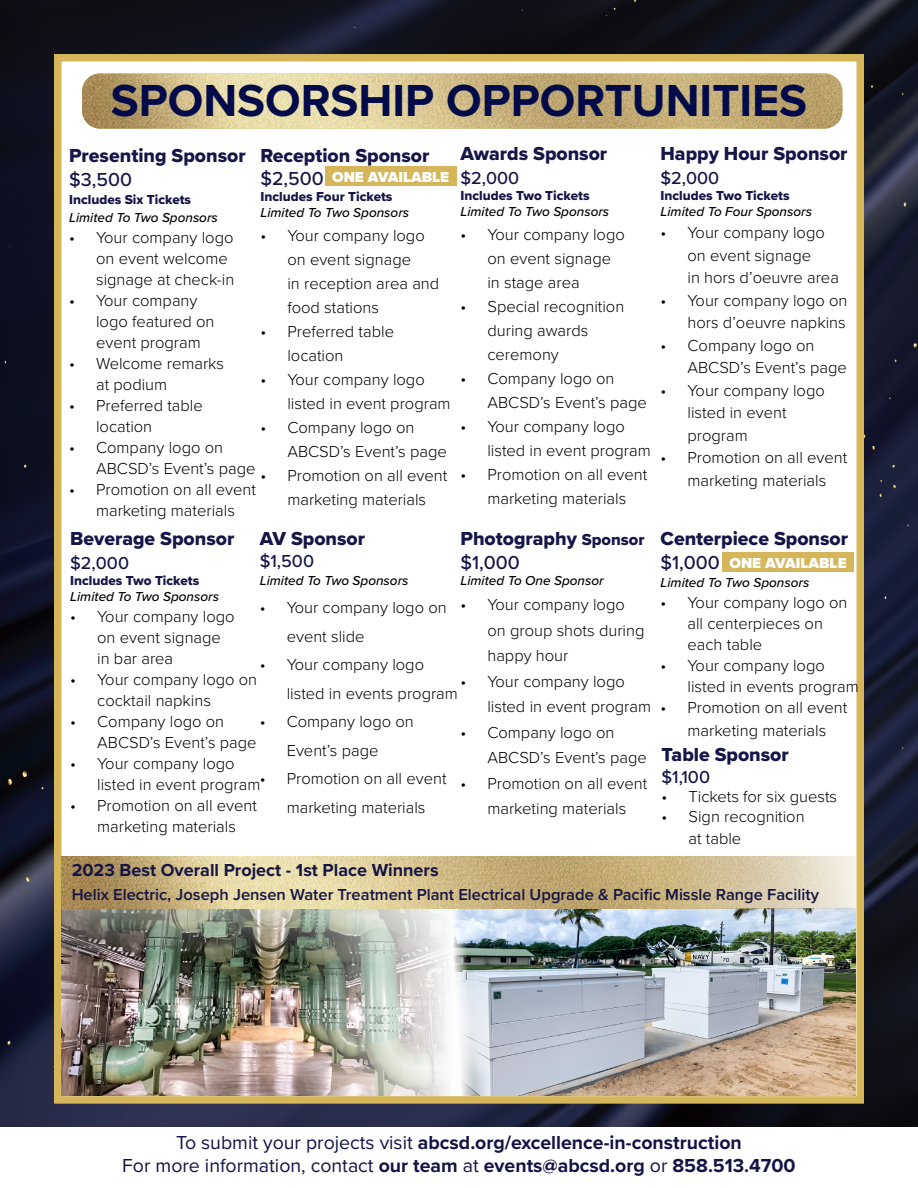
<style>
.page{position:relative;width:918px;height:1188px;background:#fff}
.page>*{position:absolute;margin:0;border:0;box-sizing:border-box;transform-origin:0 0}
.t1{font:700 46.5px "Proxima Nova";color:#010b49}
.t2{font:19.5px "Proxima Nova Extrabld";color:#151547}
.t3{font:700 19.5px "Proxima Nova";color:#131346}
.t4{font:500 19.5px "Proxima Nova";color:#151547}
.t5{font:700 18px "Proxima Nova";color:#161445}
.t6{font:500 18px "Proxima Nova";color:#151547}
.t7{font:300 16.5px/21px "Proxima Nova";color:#000}
.t8{font:600 16.5px "Proxima Nova";color:#161445}
.t9{font:900 15px "Proxima Nova";color:#fff}
.t10{font:italic 500 13.5px "Proxima Nova";color:#000}
.t11{font:13.5px "Proxima Nova Extrabld";color:#151547}
.s1{font-size:16.5px}
.s2{font-weight:400}
</style>
<div class="page">
<img style="left:0;top:0;width:918px;height:1126px">
<div style="left:54px;top:54px;width:810px;height:1050px;background:#fff;border:8px solid #d5b65b"></div>
<img style="left:62px;top:909px;width:379px;height:187px">
<img style="left:441px;top:909px;width:414px;height:187px">
<img style="left:62px;top:857px;width:793px;height:52px">
<div style="left:325px;top:166px;width:132px;height:20px;background:#d5b65b"></div>
<img style="left:82px;top:74px;width:760px;height:55px">
<div style="left:722px;top:552px;width:132px;height:20px;background:#d5b65b"></div>
<p class="t1" style="left:111px;top:66px;width:698px">SPONSORSHIP OPPORTUNITIES</p>
<p class="t2" style="left:69px;top:140px;width:178px">Presenting Sponsor</p>
<p class="t4" style="left:69px;top:164px;width:64px">$3,500</p>
<p class="t11" style="left:69px;top:189px;width:124px">Includes Six Tickets</p>
<p class="t10" style="left:69px;top:207px;width:150px">Limited To Two Sponsors</p>
<p class="t7" style="left:96px;top:226px;width:140px;text-indent:-27px">• Your company logo on event welcome signage at check-in</p>
<p class="t7" style="left:96px;top:289px;width:120px;text-indent:-27px">• Your company logo featured on event program</p>
<p class="t7" style="left:96px;top:352px;width:130px;text-indent:-27px">• Welcome remarks at podium</p>
<p class="t7" style="left:96px;top:394px;width:108px;text-indent:-27px">• Preferred table location</p>
<p class="t7" style="left:96px;top:436px;width:161px;text-indent:-27px">• Company logo on<br>ABCSD’s Event’s page</p>
<p class="t7" style="left:69px;top:478px;width:188px;text-align:center">• Promotion on all event marketing materials</p>
<p class="t2" style="left:260px;top:140px;width:171px">Reception Sponsor</p>
<p class="t4" style="left:260px;top:164px;width:65px">$2,500</p>
<p class="t11" style="left:260px;top:187px;width:134px">Includes Four Tickets</p>
<p class="t10" style="left:260px;top:203px;width:150px">Limited To Two Sponsors</p>
<p class="t7" style="left:287px;top:223px;width:153px;line-height:24px;text-indent:-27px">• Your company logo on event signage<br>in reception area and food stations</p>
<p class="t7" style="left:287px;top:319px;width:108px;line-height:24px;text-indent:-27px">• Preferred table location</p>
<p class="t7" style="left:287px;top:367px;width:165px;line-height:24px;text-indent:-27px">• Your company logo listed in event program</p>
<p class="t7" style="left:287px;top:415px;width:161px;line-height:24px;text-indent:-27px">• Company logo on<br>ABCSD’s Event’s page</p>
<p class="t7" style="left:260px;top:463px;width:188px;line-height:24px;text-align:center">• Promotion on all event marketing materials</p>
<p class="t9" style="left:332px;top:166px;width:119px">ONE AVAILABLE</p>
<p class="t2" style="left:460px;top:139px;width:148px">Awards Sponsor</p>
<p class="t6" style="left:460px;top:164px;width:60px">$2,000</p>
<p class="t11" style="left:460px;top:185px;width:131px">Includes Two Tickets</p>
<p class="t10" style="left:460px;top:201px;width:150px">Limited To Two Sponsors</p>
<p class="t7" style="left:487px;top:222px;width:139px;line-height:24px;text-indent:-27px">• Your company logo on event signage in stage area</p>
<p class="t7" style="left:487px;top:294px;width:138px;line-height:24px;text-indent:-27px">• Special recognition during awards ceremony</p>
<p class="t7" style="left:487px;top:366px;width:161px;line-height:24px;text-indent:-27px">• Company logo on<br>ABCSD’s Event’s page</p>
<p class="t7" style="left:487px;top:414px;width:165px;line-height:24px;text-indent:-27px">• Your company logo listed in event program</p>
<p class="t7" style="left:460px;top:462px;width:188px;line-height:24px;text-align:center">• Promotion on all event marketing materials</p>
<p class="t2" style="left:70px;top:524px;width:166px">Beverage Sponsor</p>
<p class="t6" style="left:70px;top:549px;width:60px">$2,000</p>
<p class="t11" style="left:70px;top:570px;width:131px">Includes Two Tickets</p>
<p class="t10" style="left:70px;top:586px;width:150px">Limited To Two Sponsors</p>
<p class="t7" style="left:97px;top:605px;width:139px;text-indent:-27px">• Your company logo on event signage in bar area</p>
<p class="t7" style="left:97px;top:668px;width:162px;text-indent:-27px">• Your company logo on cocktail napkins</p>
<p class="t7" style="left:97px;top:710px;width:161px;text-indent:-27px">• Company logo on<br>ABCSD’s Event’s page</p>
<p class="t7" style="left:97px;top:752px;width:165px;text-indent:-27px">• Your company logo listed in event program</p>
<p class="t7" style="left:70px;top:794px;width:188px;text-align:center">• Promotion on all event marketing materials</p>
<p class="t2" style="left:260px;top:524px;width:107px">AV Sponsor</p>
<p class="t6" style="left:260px;top:547px;width:56px">$1,500</p>
<p class="t10" style="left:260px;top:570px;width:150px">Limited To Two Sponsors</p>
<p class="t7" style="left:287px;top:593px;width:162px;line-height:28.5px;text-indent:-27px">• Your company logo on event slide</p>
<p class="t7" style="left:287px;top:650px;width:173px;line-height:28.5px;text-indent:-27px">• Your company logo listed in events program</p>
<p class="t7" style="left:260px;top:707px;width:156px;line-height:28.5px;text-align:center">• Company logo on<br>Event’s page</p>
<p class="t7" style="left:260px;top:764px;width:188px;line-height:28.5px;text-align:center">• Promotion on all event marketing materials</p>
<p class="t2" style="left:460px;top:524px;width:186px">Photography <span class="s1">Sponsor</span></p>
<p class="t4" style="left:460px;top:547px;width:61px">$1,000</p>
<p class="t10" style="left:460px;top:570px;width:145px">Limited To One Sponsor</p>
<p class="t7" style="left:487px;top:591px;width:158px;line-height:25.5px;text-indent:-27px">• Your company logo on group shots during happy hour</p>
<p class="t7" style="left:487px;top:668px;width:165px;line-height:25.5px;text-indent:-27px">• Your company logo listed in event program</p>
<p class="t7" style="left:487px;top:719px;width:161px;line-height:25.5px;text-indent:-27px">• Company logo on<br>ABCSD’s Event’s page</p>
<p class="t7" style="left:460px;top:770px;width:188px;line-height:25.5px;text-align:center">• Promotion on all event marketing materials</p>
<p class="t2" style="left:661px;top:139px;width:189px">Happy Hour Sponsor</p>
<p class="t6" style="left:661px;top:164px;width:60px">$2,000</p>
<p class="t11" style="left:661px;top:185px;width:131px">Includes Two Tickets</p>
<p class="t10" style="left:661px;top:201px;width:153px">Limited To Four Sponsors</p>
<p class="t7" style="left:688px;top:221px;width:153px;line-height:22.5px;text-indent:-27px">• Your company logo on event signage<br>in hors d’oeuvre area</p>
<p class="t7" style="left:661px;top:288px;width:189px;line-height:22.5px;text-align:right">• Your company logo on hors d’oeuvre napkins</p>
<p class="t7" style="left:688px;top:333px;width:161px;line-height:22.5px;text-indent:-27px">• Company logo on<br>ABCSD’s Event’s page</p>
<p class="t7" style="left:688px;top:378px;width:139px;line-height:22.5px;text-indent:-27px">• Your company logo listed in event program</p>
<p class="t7" style="left:661px;top:446px;width:188px;line-height:22.5px;text-align:center">• Promotion on all event marketing materials</p>
<p class="t2" style="left:661px;top:524px;width:189px">Centerpiece Sponsor</p>
<p class="t4" style="left:661px;top:548px;width:61px">$1,000</p>
<p class="t10" style="left:661px;top:573px;width:150px">Limited To Two Sponsors</p>
<p class="t7" style="left:688px;top:591px;width:162px;text-indent:-27px">• Your company logo on all centerpieces on each table</p>
<p class="t7" style="left:688px;top:654px;width:173px;text-indent:-27px">• Your company logo listed in events program</p>
<p class="t7" style="left:661px;top:695px;width:188px;line-height:22.5px;text-align:center">• Promotion on all event marketing materials</p>
<p class="t9" style="left:730px;top:552px;width:119px">ONE AVAILABLE</p>
<p class="t2" style="left:662px;top:740px;width:129px">Table Sponsor</p>
<p class="t6" style="left:662px;top:763px;width:50px">$1,100</p>
<p class="t7" style="left:662px;top:785px;width:177px">• Tickets for six guests</p>
<p class="t7" style="left:688px;top:804px;width:118px;line-height:22.5px;text-indent:-27px">• Sign recognition at table</p>
<p class="t5" style="left:72px;top:856px;width:368px">2023 Best Overall Project - 1st Place Winners</p>
<p class="t8" style="left:72px;top:882px;width:749px">Helix Electric, Joseph Jensen Water Treatment Plant Electrical Upgrade &amp; Pacific Missle Range Facility</p>
<p class="t3" style="left:176px;top:1128px;width:567px"><span class="s2">To submit your projects visit</span> abcsd.org/excellence-in-construction</p>
<p class="t3" style="left:122px;top:1151px;width:675px"><span class="s2">For more information, contact</span> our team <span class="s2">at</span> events@abcsd.org <span class="s2">or</span> 858.513.4700</p>
</div>
